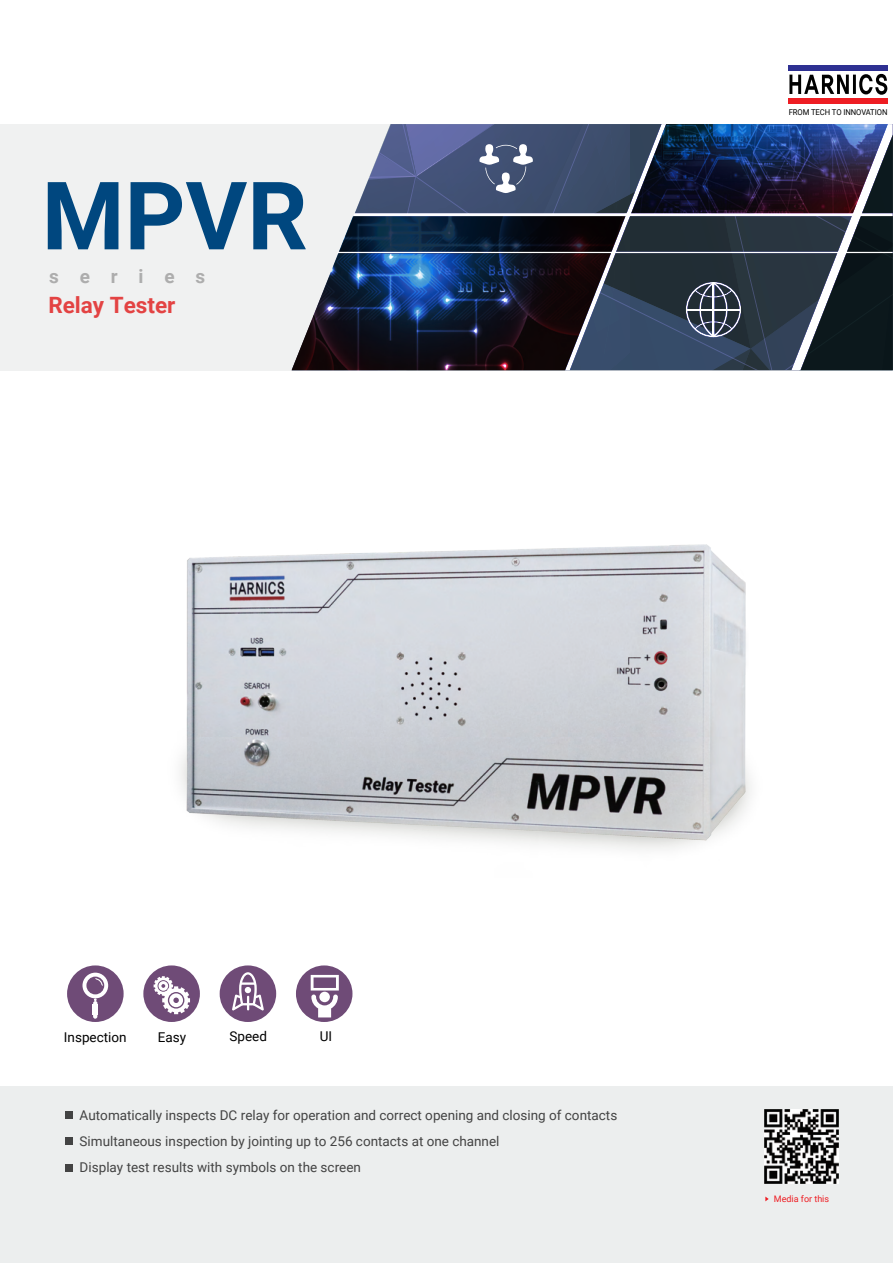
<style>
.page{position:relative;width:893px;height:1263px;background:#fff}
.page>*{position:absolute;margin:0;border:0;box-sizing:border-box;transform-origin:0 0}
.t1{font:700 94.5px "Roboto";color:#00477f}
.t2{font:700 22.5px "Roboto";color:#e34343}
.t3{font:700 18.9px "Roboto";letter-spacing:1.1em;color:#adadad}
.t4{font:13.5px/26.2px "Roboto";color:#434343}
.t5{font:13.5px "Roboto";color:#000}
.t6{font:9px "Roboto";color:#ee1d23}
.t7{font:8.1px "Roboto";letter-spacing:-.01em;color:#000;scale:.95 1}
</style>
<div class="page">
<div style="left:0;top:1087px;width:893px;height:176px;background:#eceeee"></div>
<div style="left:65px;top:1111px;width:8px;height:8px;background:#434343"></div>
<div style="left:65px;top:1138px;width:8px;height:7px;background:#434343"></div>
<div style="left:65px;top:1164px;width:8px;height:7px;background:#434343"></div>
<div style="left:0;top:124px;width:395px;height:246px;background:#f0f1f1"></div>
<svg style="left:789px;top:75px;width:60px;height:19px"></svg>
<hr style="left:853px;top:75px;width:3px;height:19px;background:#000">
<svg style="left:859px;top:74px;width:28px;height:21px"></svg>
<div style="left:789px;top:65px;width:99px;height:5px;background:#2e3092"></div>
<div style="left:789px;top:98px;width:99px;height:6px;background:#ee1d23"></div>
<svg style="left:765px;top:1196px;width:4px;height:5px"></svg>
<svg style="left:291px;top:124px;width:602px;height:246px"></svg>
<div style="left:143px;top:965px;width:57px;height:57px;background:#6f4b77;border-radius:50%"></div>
<svg style="left:154px;top:976px;width:36px;height:38px"></svg>
<div style="left:220px;top:965px;width:56px;height:57px;background:#6f4b77;border-radius:50%"></div>
<svg style="left:232px;top:972px;width:32px;height:38px"></svg>
<div style="left:296px;top:965px;width:56px;height:57px;background:#6f4b77;border-radius:50%"></div>
<svg style="left:311px;top:975px;width:28px;height:42px"></svg>
<div style="left:67px;top:965px;width:57px;height:57px;background:#6f4b77;border-radius:50%"></div>
<svg style="left:93px;top:1001px;width:4px;height:18px"></svg>
<svg style="left:82px;top:973px;width:26px;height:28px"></svg>
<div style="left:93px;top:1004px;width:5px;height:11px;background:#fff"></div>
<img style="left:183px;top:544px;width:565px;height:299px">
<img style="left:764px;top:1109px;width:74px;height:74px">
<h1 class="t1" style="left:42px;top:150px;width:267px">MPVR</h1>
<h3 class="t3" style="left:49px;top:263px;width:158px">series</h3>
<h2 class="t2" style="left:48px;top:289px;width:129px">Relay Tester</h2>
<p class="t7" style="left:789px;top:106px;width:105px">FROM TECH TO INNOVATION</p>
<p class="t5" style="left:64px;top:1027px;width:64px">Inspection</p>
<p class="t5" style="left:158px;top:1028px;width:30px">Easy</p>
<p class="t5" style="left:229px;top:1026px;width:39px">Speed</p>
<p class="t5" style="left:320px;top:1026px;width:14px">UI</p>
<p class="t4" style="left:80px;top:1101px;width:539px">Automatically inspects DC relay for operation and correct opening and closing of contacts<br>Simultaneous inspection by jointing up to 256 contacts at one channel<br>Display test results with symbols on the screen</p>
<p class="t6" style="left:774px;top:1192px;width:57px">Media for this</p>
</div>
